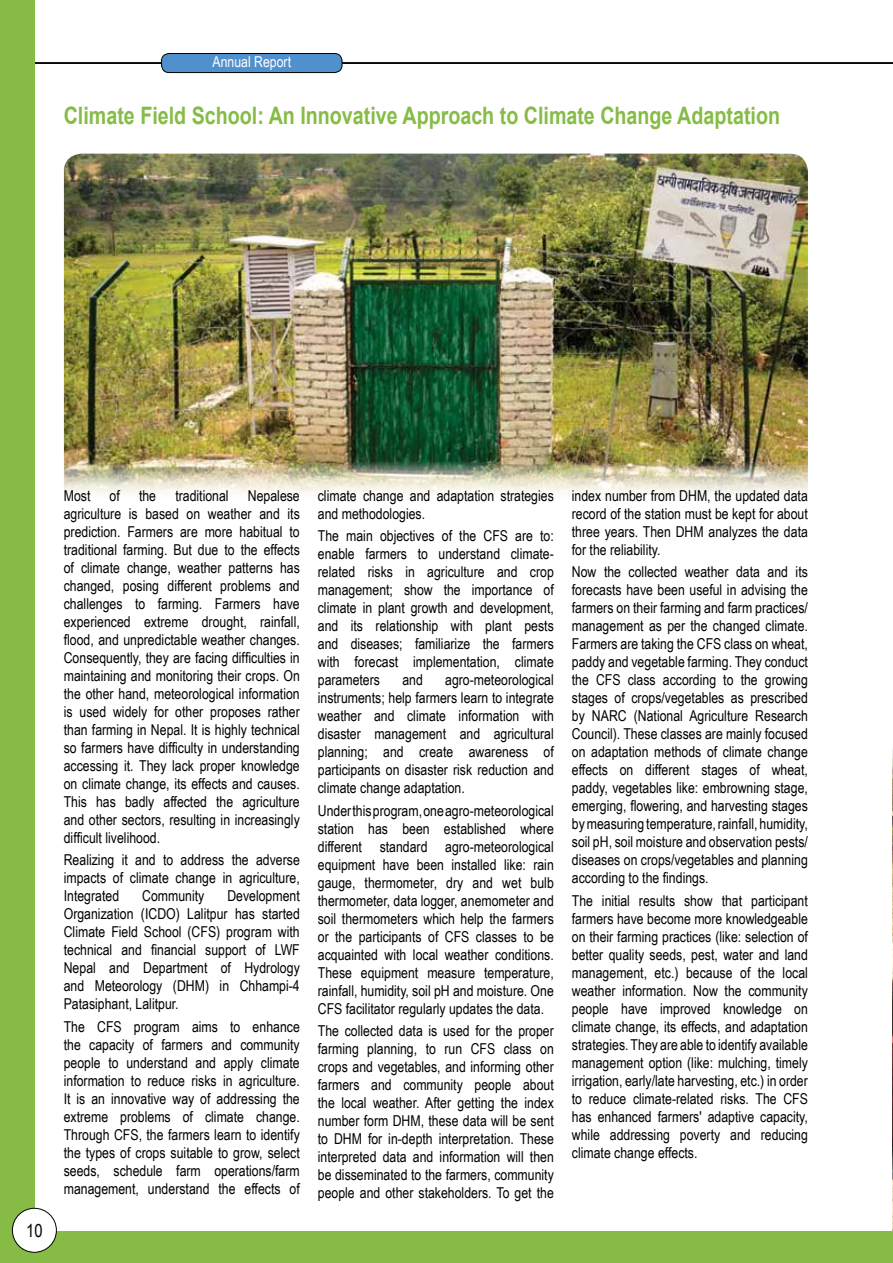
<style>
.page{position:relative;width:893px;height:1263px;background:#fff}
.page>*{position:absolute;margin:0;border:0;box-sizing:border-box;transform-origin:0 0}
.t1{font:700 24px "Arial";color:#86bc46;scale:.82 1}
.t2{font:18px "Arial Narrow";color:#000}
.t3{font:15px/18px "Arial Narrow";color:#000;text-align:justify}
.t4{font:15px "Arial Narrow";color:#fff}
</style>
<div class="page">
<hr style="left:0;top:62px;width:893px;height:2px;background:#000">
<div style="left:0;top:0;width:34px;height:1263px;background:#86bc46"></div>
<div style="left:0;top:1231px;width:893px;height:32px;background:#86bc46"></div>
<div style="left:162px;top:54px;width:180px;height:19px;background:#5091cd;border-radius:8px"></div>
<div style="left:161px;top:53px;width:181px;height:20px;border:1px solid #000;border-radius:8px"></div>
<div style="left:12px;top:1208px;width:44px;height:44px;background:#fff;border-radius:50%"></div>
<div style="left:12px;top:1208px;width:45px;height:45px;border:1px solid #000;border-radius:50%"></div>
<img style="left:64px;top:154px;width:744px;height:341px">
<img style="left:892px;top:749px;width:1px;height:483px">
<p class="t4" style="left:212px;top:51px;width:80px">Annual Report</p>
<h1 class="t1" style="left:64px;top:99px;width:875px">Climate Field School: An Innovative Approach to Climate Change Adaptation</h1>
<p class="t2" style="left:26px;top:1217px;width:18px">10</p>
<p class="t3" style="left:64px;top:486px;width:28px">Most</p>
<p class="t3" style="left:110px;top:486px;width:12px">of</p>
<p class="t3" style="left:139px;top:486px;width:19px">the</p>
<p class="t3" style="left:175px;top:486px;width:55px">traditional</p>
<p class="t3" style="left:64px;top:486px;width:238px;text-indent:184px">Nepalese agriculture is based on weather and its prediction. Farmers are more habitual to traditional farming. But due to the effects of climate change, weather patterns has changed, posing different problems and challenges to farming. Farmers have experienced extreme drought, rainfall, flood, and unpredictable weather changes.<br>Consequently, they are facing difficulties in maintaining and monitoring their crops. On the other hand, meteorological information is used widely for other proposes rather than farming in Nepal. It is highly technical so farmers have difficulty in understanding accessing it. They lack proper knowledge on climate change, its effects and causes.<br>This has badly affected the agriculture and other sectors, resulting in increasingly difficult livelihood.</p>
<p class="t3" style="left:64px;top:850px;width:238px">Realizing it and to address the adverse impacts of climate change in agriculture, Integrated</p>
<p class="t3" style="left:142px;top:886px;width:64px">Community</p>
<p class="t3" style="left:64px;top:886px;width:238px;text-indent:164px">Development Organization (ICDO) Lalitpur has started Climate Field School (CFS) program with technical and financial support of LWF Nepal and Department of Hydrology and Meteorology (DHM) in Chhampi-4<br>Patasiphant, Lalitpur.</p>
<p class="t3" style="left:64px;top:1017px;width:238px">The CFS program aims to enhance the capacity of farmers and community people to understand and apply climate information to reduce risks in agriculture.<br>It is an innovative way of addressing the extreme problems of climate change.<br>Through CFS, the farmers learn to identify the types of crops suitable to grow, select seeds, schedule farm operations/farm management, understand the effects of</p>
<p class="t3" style="left:318px;top:486px;width:238px">climate change and adaptation strategies and methodologies.</p>
<p class="t3" style="left:318px;top:526px;width:238px">The main objectives of the CFS are to: enable farmers to understand climate&shy;related risks in agriculture and crop management; show the importance of climate in plant growth and development, and its relationship with plant pests and diseases; familiarize the farmers with forecast implementation, climate parameters</p>
<p class="t3" style="left:318px;top:670px;width:238px;text-indent:127px">agro-meteorological instruments; help farmers learn to integrate weather and climate information with disaster management and agricultural planning; and create awareness of participants on disaster risk reduction and climate change adaptation.</p>
<p class="t3" style="left:318px;top:801px;width:238px">Under this program, one agro-meteorological station has been established where different standard agro-meteorological equipment have been installed like: rain gauge, thermometer, dry and wet bulb thermometer, data logger, anemometer and soil thermometers which help the farmers or the participants of CFS classes to be acquainted with local weather conditions.<br>These equipment measure temperature, rainfall, humidity, soil pH and moisture. One CFS facilitator regularly updates the data.</p>
<p class="t3" style="left:318px;top:1021px;width:238px">The collected data is used for the proper farming planning, to run CFS class on crops and vegetables, and informing other farmers and community people about the local weather. After getting the index number form DHM, these data will be sent to DHM for in-depth interpretation. These interpreted data and information will then be disseminated to the farmers, community people and other stakeholders. To get the</p>
<p class="t3" style="left:402px;top:670px;width:22px">and</p>
<p class="t3" style="left:572px;top:486px;width:238px">index number from DHM, the updated data record of the station must be kept for about three years. Then DHM analyzes the data for the reliability.</p>
<p class="t3" style="left:572px;top:562px;width:238px">Now the collected weather data and its forecasts have been useful in advising the farmers on their farming and farm practices/ management as per the changed climate.<br>Farmers are taking the CFS class on wheat, paddy and vegetable farming. They conduct the CFS class according to the growing stages of crops/vegetables as prescribed by NARC (National Agriculture Research Council). These classes are mainly focused on adaptation methods of climate change effects on different stages of wheat, paddy, vegetables like: embrowning stage, emerging, flowering, and harvesting stages by measuring temperature, rainfall, humidity, soil pH, soil moisture and observation pests/ diseases on crops/vegetables and planning according to the findings.</p>
<p class="t3" style="left:572px;top:891px;width:238px">The initial results show that participant farmers have become more knowledgeable on their farming practices (like: selection of better quality seeds, pest, water and land management, etc.) because of the local weather information. Now the community people have improved knowledge on climate change, its effects, and adaptation strategies. They are able to identify available management option (like: mulching, timely irrigation, early/late harvesting, etc.) in order to reduce climate-related risks. The CFS has enhanced farmers' adaptive capacity, while addressing poverty and reducing climate change effects.</p>
</div>
